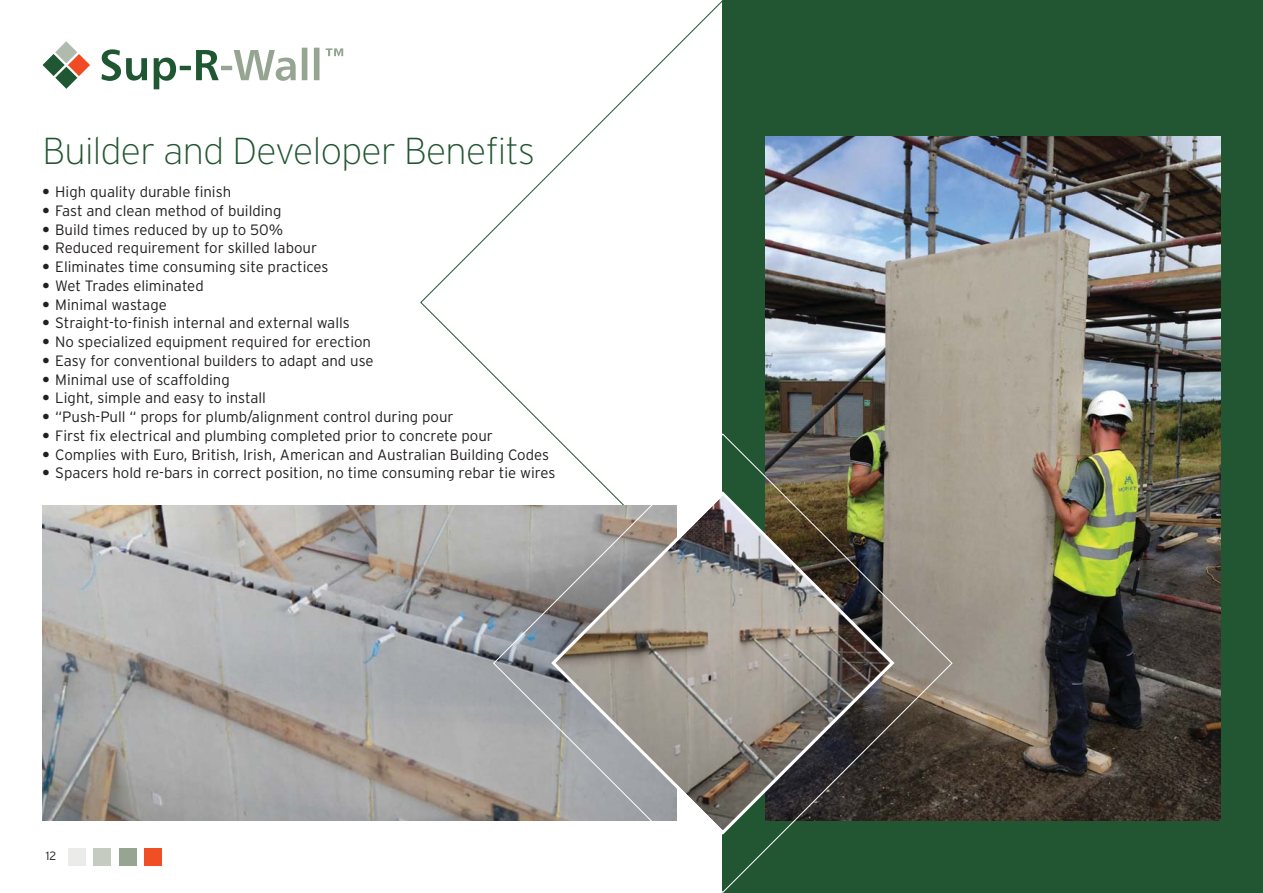
<style>
.page{position:relative;width:1263px;height:893px;background:#fff}
.page>*{position:absolute;margin:0;border:0;box-sizing:border-box;transform-origin:0 0}
.t1{font:200 37.5px "Interstate";letter-spacing:-.015em;color:#225531}
.t2{font:300 15px "Interstate";color:#231f20}
.t3{font:300 12px "Interstate";color:#231f20}
.s1{font-weight:900;font-stretch:condensed}
</style>
<div class="page">
<div style="left:723px;top:0;width:540px;height:893px;background:#225531"></div>
<div style="left:68px;top:848px;width:17px;height:17px;background:#ebece9"></div>
<div style="left:94px;top:848px;width:17px;height:17px;background:#c4cbc0"></div>
<div style="left:119px;top:848px;width:17px;height:17px;background:#96a592"></div>
<div style="left:145px;top:848px;width:17px;height:17px;background:#f04e24"></div>
<svg style="left:420px;top:0;width:303px;height:433px"></svg>
<svg style="left:101px;top:48px;width:242px;height:41px"></svg>
<svg style="left:43px;top:41px;width:47px;height:48px"></svg>
<img style="left:43px;top:505px;width:450px;height:316px">
<img style="left:765px;top:136px;width:455px;height:685px">
<svg style="left:493px;top:433px;width:460px;height:460px"></svg>
<img style="left:549px;top:489px;width:348px;height:348px">
<h1 class="t1" style="left:43px;top:137px;width:494px">Builder and Developer Benefits</h1>
<p class="t2" style="left:43px;top:186px;width:190px"><span class="s1">•</span> High quality durable finish</p>
<p class="t2" style="left:43px;top:205px;width:240px"><span class="s1">•</span> Fast and clean method of building</p>
<p class="t2" style="left:43px;top:224px;width:242px"><span class="s1">•</span> Build times reduced by up to 50%</p>
<p class="t2" style="left:43px;top:242px;width:276px"><span class="s1">•</span> Reduced requirement for skilled labour</p>
<p class="t2" style="left:43px;top:261px;width:287px"><span class="s1">•</span> Eliminates time consuming site practices</p>
<p class="t2" style="left:43px;top:280px;width:163px"><span class="s1">•</span> Wet Trades eliminated</p>
<p class="t2" style="left:43px;top:299px;width:126px"><span class="s1">•</span> Minimal wastage</p>
<p class="t2" style="left:43px;top:317px;width:309px"><span class="s1">•</span> Straight-to-finish internal and external walls</p>
<p class="t2" style="left:43px;top:336px;width:330px"><span class="s1">•</span> No specialized equipment required for erection</p>
<p class="t2" style="left:43px;top:355px;width:333px"><span class="s1">•</span> Easy for conventional builders to adapt and use</p>
<p class="t2" style="left:43px;top:374px;width:189px"><span class="s1">•</span> Minimal use of scaffolding</p>
<p class="t2" style="left:43px;top:392px;width:225px"><span class="s1">•</span> Light, simple and easy to install</p>
<p class="t2" style="left:43px;top:411px;width:413px"><span class="s1">•</span> “Push-Pull “ props for plumb/alignment control during pour</p>
<p class="t2" style="left:43px;top:430px;width:452px"><span class="s1">•</span> First fix electrical and plumbing completed prior to concrete pour</p>
<p class="t2" style="left:43px;top:449px;width:508px"><span class="s1">•</span> Complies with Euro, British, Irish, American and Australian Building Codes</p>
<p class="t2" style="left:43px;top:467px;width:514px"><span class="s1">•</span> Spacers hold re-bars in correct position, no time consuming rebar tie wires</p>
<p class="t3" style="left:46px;top:851px;width:12px">12</p>
</div>
